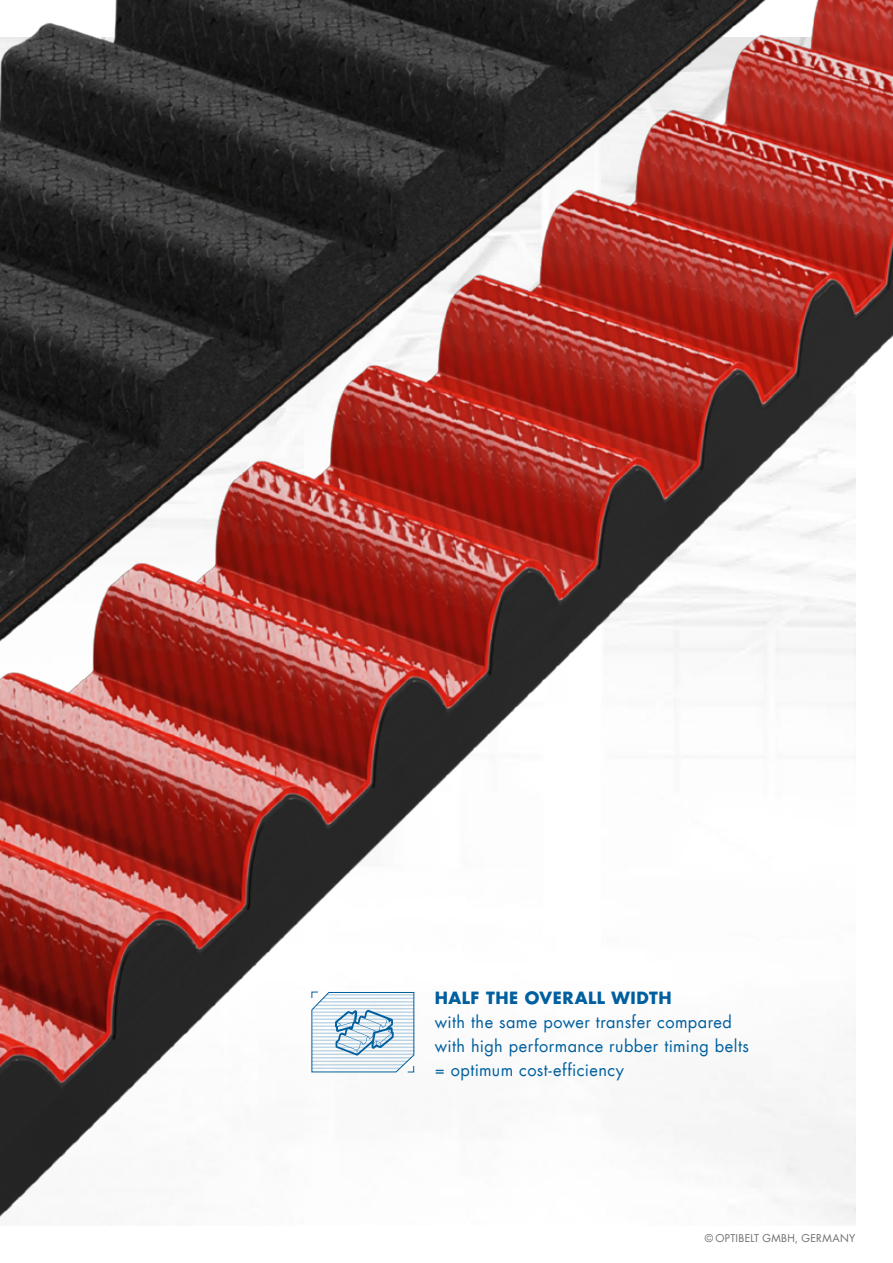
<style>
.page{position:relative;width:893px;height:1263px;background:#fff}
.page>*{position:absolute;margin:0;border:0;box-sizing:border-box;transform-origin:0 0}
.t1{font:16.5px/24px "Futura Com";letter-spacing:.025em;color:#005f9e}
.t2{font:700 16.5px "Futura Com";letter-spacing:.03em;color:#005f9e}
.t3{font:10.5px "Futura Com";letter-spacing:.025em;color:#706f6f}
</style>
<div class="page">
<img style="left:0;top:0;width:893px;height:1224px">
<svg style="left:311px;top:991px;width:104px;height:82px"></svg>
<p class="t2" style="left:435px;top:985px;width:238px">HALF THE OVERALL WIDTH</p>
<p class="t1" style="left:435px;top:1010px;width:316px">with the same power transfer compared with high performance rubber timing belts = optimum cost-efficiency</p>
<p class="t3" style="left:705px;top:1231px;width:152px">© OPTIBELT GMBH, GERMANY</p>
</div>
